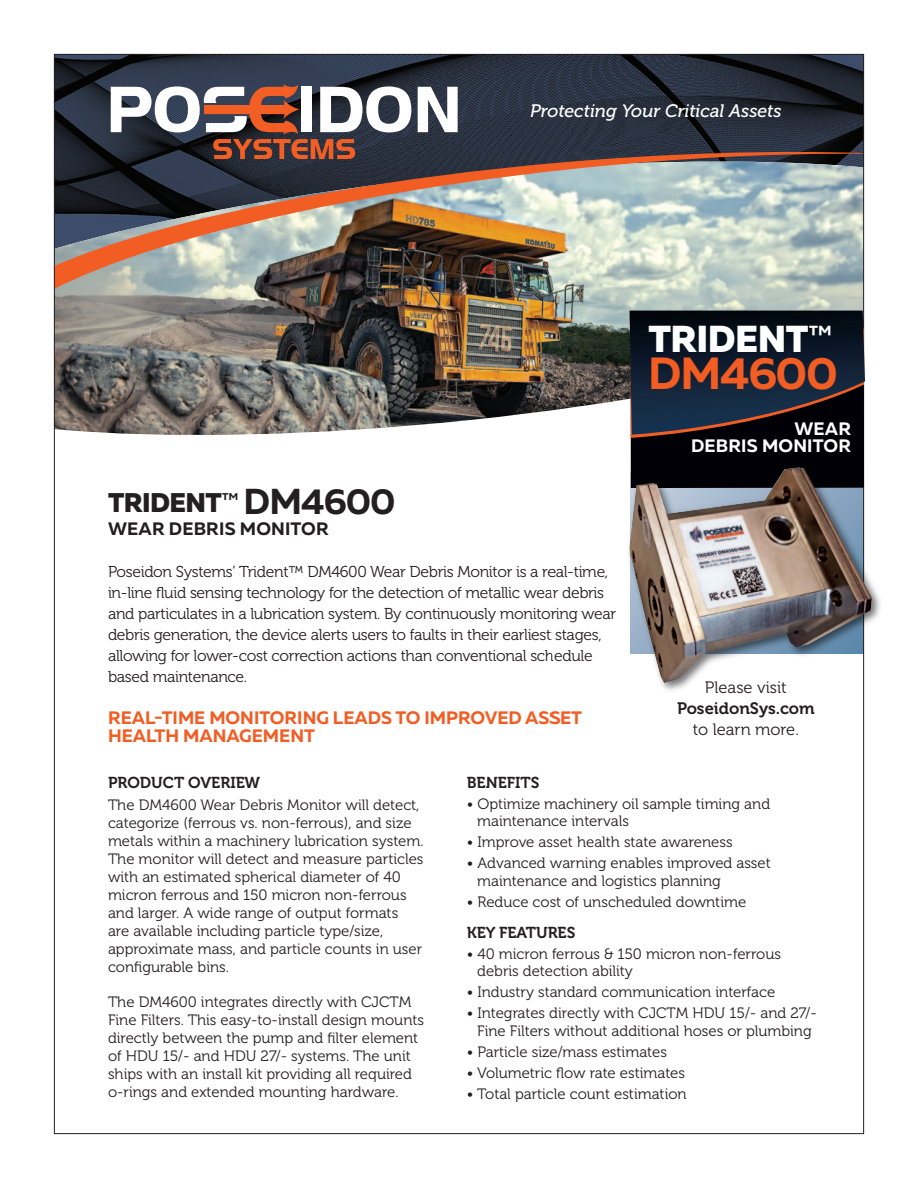
<style>
.page{position:relative;width:918px;height:1188px;background:#fff}
.page>*{position:absolute;margin:0;border:0;box-sizing:border-box;transform-origin:0 0}
.t1{font:700 45px "Muller";letter-spacing:-.025em;color:#f25d23}
.t2{font:800 37.5px "Muller";letter-spacing:-.015em;color:#fff}
.t3{font:800 27px "Muller";letter-spacing:-.025em;color:#231f20}
.t4{font:700 18px/18px "Muller";color:#f25d23}
.t5{font:italic 18px "Museo 500";color:#fff}
.t6{font:700 18px "Muller";letter-spacing:.01em;color:#231f20}
.t7{font:700 18px "Muller";letter-spacing:.01em;color:#fff}
.t8{font:16.5px "Museo 300";color:#231f20}
.t9{font:16.5px "Museo 700";color:#231f20}
.t10{font:15.75px/21px "Museo 300";letter-spacing:-.02em;color:#231f20}
.t11{font:15.75px "Museo 700";color:#231f20}
.t12{font:15px/18px "Museo 300";color:#231f20}
.s1{font-weight:500}
.s2{font-weight:700;font-size:36px}
</style>
<div class="page">
<img style="left:56px;top:56px;width:806px;height:94px">
<img style="left:56px;top:289px;width:806px;height:146px">
<img style="left:56px;top:150px;width:806px;height:139px">
<div style="left:631px;top:348px;width:233px;height:140px;background:#000006"></div>
<svg style="left:630px;top:311px;width:235px;height:127px"></svg>
<svg style="left:418px;top:87px;width:40px;height:45px"></svg>
<svg style="left:111px;top:84px;width:300px;height:75px"></svg>
<img style="left:630px;top:453px;width:250px;height:285px">
<img style="left:629px;top:467px;width:243px;height:216px">
<p class="t5" style="left:530px;top:100px;width:253px">Protecting Your Critical Assets</p>
<p class="t2" style="left:648px;top:316px;width:186px">TRIDENT<span class="s1">™</span></p>
<p class="t1" style="left:648px;top:357px;width:191px">DM4600</p>
<p class="t7" style="left:794px;top:423px;width:58px">WEAR</p>
<p class="t7" style="left:691px;top:440px;width:162px">DEBRIS MONITOR</p>
<p class="t3" style="left:108px;top:485px;width:289px">TRIDENT<span class="s1">™</span> <span class="s2">DM4600</span></p>
<p class="t6" style="left:108px;top:522px;width:222px">WEAR DEBRIS MONITOR</p>
<p class="t10" style="left:108px;top:563px;width:510px">Poseidon Systems’ Trident™ DM4600 Wear Debris Monitor is a real-time, in-line fluid sensing technology for the detection of metallic wear debris and particulates in a lubrication system. By continuously monitoring wear debris generation, the device alerts users to faults in their earliest stages, allowing for lower-cost correction actions than conventional schedule based maintenance.</p>
<p class="t4" style="left:108px;top:711px;width:476px">REAL-TIME MONITORING LEADS TO IMPROVED ASSET<br>HEALTH MANAGEMENT</p>
<p class="t11" style="left:467px;top:773px;width:74px">BENEFITS</p>
<p class="t12" style="left:477px;top:797px;width:294px;line-height:17.2px;text-indent:-11px">• Optimize machinery oil sample timing and maintenance intervals</p>
<p class="t12" style="left:467px;top:835px;width:267px">• Improve asset health state awareness</p>
<p class="t12" style="left:477px;top:856px;width:295px;line-height:17.2px;text-indent:-11px">• Advanced warning enables improved asset maintenance and logistics planning</p>
<p class="t12" style="left:467px;top:894px;width:281px">• Reduce cost of unscheduled downtime</p>
<p class="t11" style="left:467px;top:923px;width:110px">KEY FEATURES</p>
<p class="t12" style="left:477px;top:947px;width:305px;line-height:17.2px;text-indent:-11px">• 40 micron ferrous &amp; 150 micron non-ferrous debris detection ability</p>
<p class="t12" style="left:467px;top:985px;width:310px">• Industry standard communication interface</p>
<p class="t12" style="left:467px;top:1006px;width:352px;line-height:17.2px;text-align:center">• Integrates directly with CJCTM HDU 15/- and 27/-<br>Fine Filters without additional hoses or plumbing</p>
<p class="t12" style="left:467px;top:1044px;width:202px">• Particle size/mass estimates</p>
<p class="t12" style="left:467px;top:1065px;width:220px">• Volumetric flow rate estimates</p>
<p class="t12" style="left:467px;top:1086px;width:222px">• Total particle count estimation</p>
<p class="t8" style="left:705px;top:681px;width:83px">Please visit</p>
<p class="t9" style="left:677px;top:699px;width:139px">PoseidonSys.com</p>
<p class="t8" style="left:693px;top:724px;width:108px">to learn more.</p>
<p class="t11" style="left:108px;top:773px;width:154px">PRODUCT OVERIEW</p>
<p class="t12" style="left:108px;top:797px;width:317px">The DM4600 Wear Debris Monitor will detect, categorize (ferrous vs. non-ferrous), and size metals within a machinery lubrication system.<br>The monitor will detect and measure particles with an estimated spherical diameter of 40 micron ferrous and 150 micron non-ferrous and larger. A wide range of output formats<br>are available including particle type/size, approximate mass, and particle counts in user configurable bins.</p>
<p class="t12" style="left:108px;top:995px;width:318px">The DM4600 integrates directly with CJCTM Fine Filters. This easy-to-install design mounts directly between the pump and filter element of HDU 15/- and HDU 27/- systems. The unit ships with an install kit providing all required o-rings and extended mounting hardware.</p>
</div>
